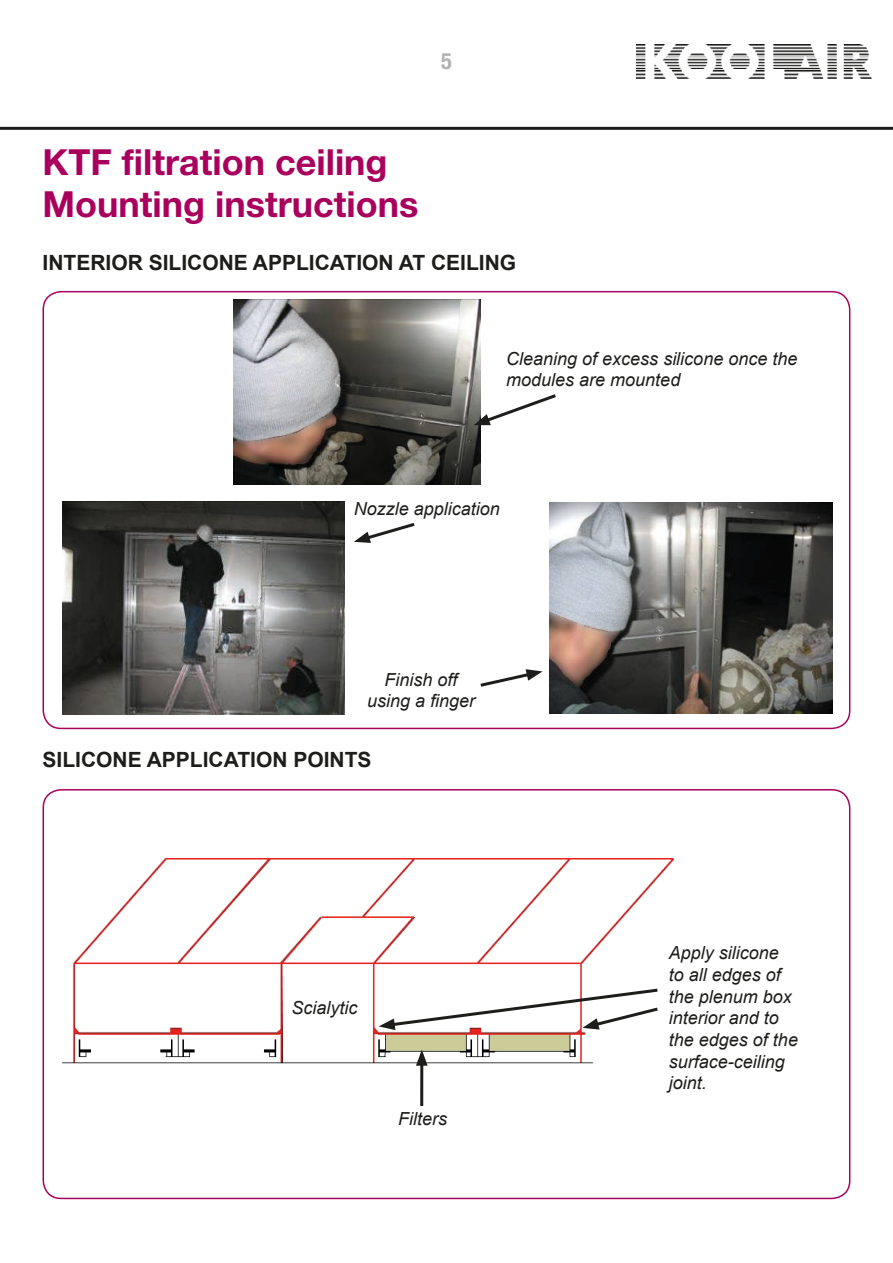
<style>
.page{position:relative;width:893px;height:1263px;background:#fff}
.page>*{position:absolute;margin:0;border:0;box-sizing:border-box;transform-origin:0 0}
.t1{font:700 36px/42.6px "Helvetica Neue LT Std";color:#a9005d}
.t2{font:700 condensed 22.5px "Helvetica Neue LT Std";color:#b2b2b2}
.t3{font:700 21px "Arial";color:#1d1d1b}
.t4{font:italic 18px/21.6px "Arial";color:#1d1d1b}
</style>
<div class="page">
<div style="left:43px;top:789px;width:807px;height:410px;border:2px solid #a9005d;border-radius:18px"></div>
<div style="left:43px;top:291px;width:807px;height:438px;border:2px solid #a9005d;border-radius:18px"></div>
<img style="left:234px;top:299px;width:247px;height:186px">
<img style="left:62px;top:859px;width:612px;height:204px">
<img style="left:550px;top:502px;width:282px;height:212px">
<svg style="left:474px;top:392px;width:82px;height:33px"></svg>
<svg style="left:354px;top:523px;width:61px;height:20px"></svg>
<svg style="left:480px;top:669px;width:63px;height:18px"></svg>
<img style="left:62px;top:501px;width:282px;height:213px">
<svg style="left:379px;top:987px;width:282px;height:43px"></svg>
<hr style="left:420px;top:1060px;width:3px;height:46px;background:#1d1d1b">
<svg style="left:416px;top:1049px;width:12px;height:17px"></svg>
<hr style="left:0;top:127px;width:893px;height:3px;background:#1d1d1b">
<img style="left:636px;top:44px;width:236px;height:34px">
<p class="t2" style="left:441px;top:48px;width:12px">5</p>
<h1 class="t1" style="left:43px;top:140px;width:377px">KTF filtration ceiling<br>Mounting instructions</h1>
<p class="t3" style="left:43px;top:249px;width:475px">INTERIOR SILICONE APPLICATION AT CEILING</p>
<p class="t4" style="left:506px;top:348px;width:293px">Cleaning of excess silicone once the modules are mounted</p>
<p class="t4" style="left:354px;top:498px;width:148px">Nozzle application</p>
<p class="t4" style="left:367px;top:669px;width:110px;text-align:center">Finish off using a finger</p>
<p class="t3" style="left:43px;top:745px;width:331px">SILICONE APPLICATION POINTS</p>
<p class="t4" style="left:291px;top:997px;width:68px">Scialytic</p>
<p class="t4" style="left:398px;top:1108px;width:50px">Filters</p>
<p class="t4" style="left:669px;top:943px;width:131px">Apply silicone to all edges of the plenum box interior and to the edges of the surface-ceiling joint.</p>
</div>
